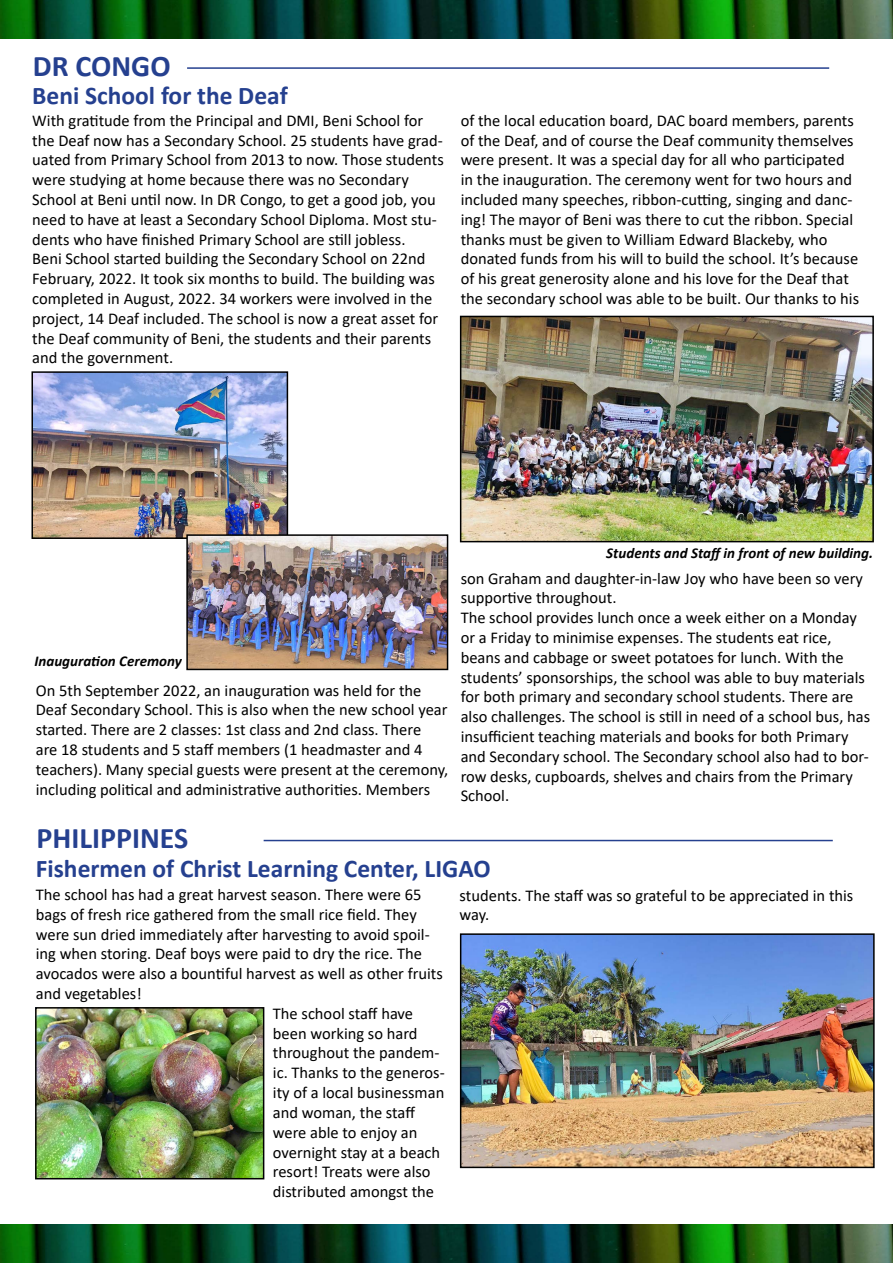
<style>
.page{position:relative;width:893px;height:1263px;background:#fff}
.page>*{position:absolute;margin:0;border:0;box-sizing:border-box;transform-origin:0 0}
.t1{font:700 30px "Calibri";color:#25408f}
.t2{font:700 25.5px "Calibri";color:#25408f}
.t3{font:16.5px/19.8px "Calibri";color:#000}
.t4{font:italic 700 15px "Calibri";color:#000}
</style>
<div class="page">
<img style="left:0;top:0;width:893px;height:38px">
<img style="left:0;top:1225px;width:893px;height:38px">
<hr style="left:187px;top:67px;width:642px;height:2px;background:#25408f">
<img style="left:34px;top:374px;width:251px;height:162px">
<div style="left:31px;top:371px;width:257px;height:168px;border:2px solid #000"></div>
<img style="left:189px;top:537px;width:256px;height:130px">
<div style="left:186px;top:534px;width:262px;height:136px;border:2px solid #000"></div>
<img style="left:463px;top:319px;width:408px;height:220px">
<div style="left:460px;top:316px;width:414px;height:226px;border:2px solid #000"></div>
<hr style="left:264px;top:840px;width:569px;height:1px;background:#25408f">
<img style="left:38px;top:1010px;width:223px;height:166px">
<div style="left:35px;top:1007px;width:229px;height:172px;border:2px solid #000"></div>
<img style="left:463px;top:936px;width:409px;height:229px">
<div style="left:460px;top:933px;width:415px;height:235px;border:2px solid #000"></div>
<h1 class="t1" style="left:33px;top:44px;width:139px">DR CONGO</h1>
<h2 class="t2" style="left:32px;top:78px;width:257px">Beni School for the Deaf</h2>
<p class="t3" style="left:32px;top:110px;width:413px">With gratitude from the Principal and DMI, Beni School for the Deaf now has a Secondary School. 25 students have grad&shy;uated from Primary School from 2013 to now. Those students were studying at home because there was no Secondary School at Beni until now. In DR Congo, to get a good job, you need to have at least a Secondary School Diploma. Most stu&shy;dents who have finished Primary School are still jobless.<br>Beni School started building the Secondary School on 22nd February, 2022. It took six months to build. The building was completed in August, 2022. 34 workers were involved in the project, 14 Deaf included. The school is now a great asset for the Deaf community of Beni, the students and their parents and the government.</p>
<p class="t3" style="left:461px;top:110px;width:400px">of the local education board, DAC board members, parents of the Deaf, and of course the Deaf community themselves were present. It was a special day for all who participated in the inauguration. The ceremony went for two hours and included many speeches, ribbon-cutting, singing and danc&shy;ing! The mayor of Beni was there to cut the ribbon. Special thanks must be given to William Edward Blackeby, who donated funds from his will to build the school. It’s because of his great generosity alone and his love for the Deaf that the secondary school was able to be built. Our thanks to his</p>
<p class="t4" style="left:35px;top:650px;width:149px">Inauguration Ceremony</p>
<p class="t3" style="left:36px;top:680px;width:414px">On 5th September 2022, an inauguration was held for the Deaf Secondary School. This is also when the new school year started. There are 2 classes: 1st class and 2nd class. There<br>are 18 students and 5 staff members (1 headmaster and 4 teachers). Many special guests were present at the ceremony, including political and administrative authorities. Members</p>
<p class="t4" style="left:606px;top:542px;width:268px">Students and Staff in front of new building.</p>
<p class="t3" style="left:461px;top:568px;width:411px">son Graham and daughter-in-law Joy who have been so very supportive throughout.<br>The school provides lunch once a week either on a Monday or a Friday to minimise expenses. The students eat rice, beans and cabbage or sweet potatoes for lunch. With the students’ sponsorships, the school was able to buy materials for both primary and secondary school students. There are also challenges. The school is still in need of a school bus, has insufficient teaching materials and books for both Primary and Secondary school. The Secondary school also had to bor&shy;row desks, cupboards, shelves and chairs from the Primary School.</p>
<h1 class="t1" style="left:37px;top:817px;width:153px">PHILIPPINES</h1>
<h2 class="t2" style="left:36px;top:850px;width:456px">Fishermen of Christ Learning Center, LIGAO</h2>
<p class="t3" style="left:36px;top:884px;width:387px">The school has had a great harvest season. There were 65</p>
<p class="t3" style="left:36px;top:904px;width:382px">bags of fresh rice gathered from the small rice field. They</p>
<p class="t3" style="left:36px;top:924px;width:395px">were sun dried immediately after harvesting to avoid spoil-</p>
<p class="t3" style="left:36px;top:944px;width:388px">ing when storing. Deaf boys were paid to dry the rice. The</p>
<p class="t3" style="left:36px;top:963px;width:409px">avocados were also a bountiful harvest as well as other fruits</p>
<p class="t3" style="left:36px;top:983px;width:107px">and vegetables!</p>
<p class="t3" style="left:273px;top:1003px;width:142px">The school staff have</p>
<p class="t3" style="left:273px;top:1023px;width:146px">been working so hard</p>
<p class="t3" style="left:273px;top:1043px;width:168px">throughout the pandem-</p>
<p class="t3" style="left:273px;top:1062px;width:173px">ic. Thanks to the generos-</p>
<p class="t3" style="left:273px;top:1082px;width:173px">ity of a local businessman</p>
<p class="t3" style="left:273px;top:1102px;width:144px">and woman, the staff</p>
<p class="t3" style="left:273px;top:1122px;width:146px">were able to enjoy an</p>
<p class="t3" style="left:273px;top:1142px;width:169px">overnight stay at a beach</p>
<p class="t3" style="left:273px;top:1161px;width:159px">resort! Treats were also</p>
<p class="t3" style="left:273px;top:1181px;width:163px">distributed amongst the</p>
<p class="t3" style="left:460px;top:885px;width:395px">students. The staff was so grateful to be appreciated in this way.</p>
</div>
